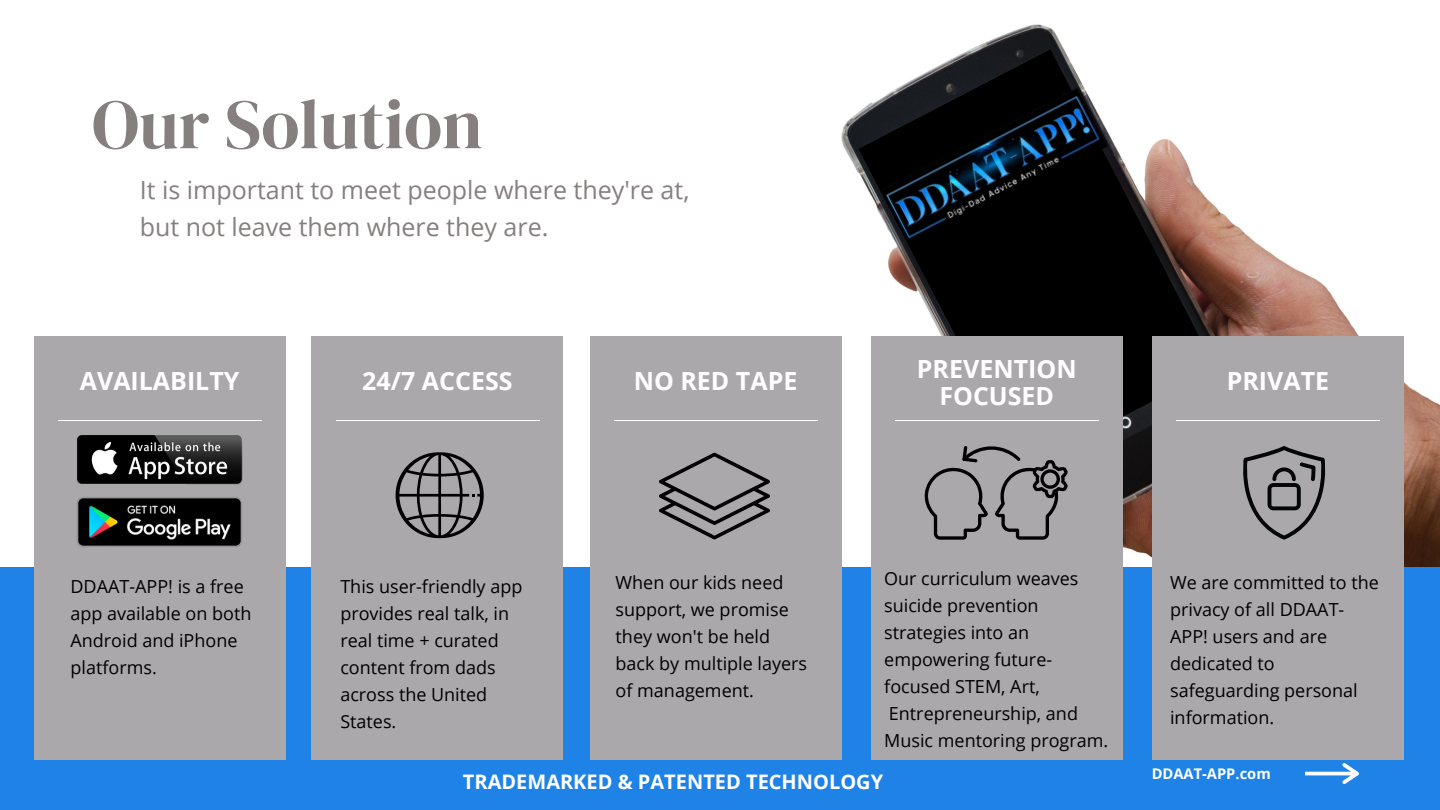
<style>
.page{position:relative;width:1440px;height:810px;background:#1e82e7}
.page>*{position:absolute;margin:0;border:0;box-sizing:border-box;transform-origin:0 0}
.t1{font:70px "DM Serif Display";color:#857f7f}
.t2{font:25px/36.8px "Open Sans";color:#857f7f}
.t3{font:700 25px/27px "Open Sans";color:#fff;text-align:center}
.t4{font:700 20px "Open Sans";color:#fff}
.t5{font:18px/27px "Open Sans";color:#000}
.t6{font:700 14.7px "Open Sans";color:#fff}
</style>
<div class="page">
<div style="left:0;top:0;width:1440px;height:567px;background:#fff"></div>
<div style="left:34px;top:336px;width:251px;height:424px;background:#aaa8aa"></div>
<svg style="left:858px;top:49px;width:358px;height:419px;background:#716b6a"></svg>
<hr style="left:58px;top:420px;width:203px;height:1px;background:#fff">
<hr style="left:659px;top:366px;width:203px;height:1px;background:#fff">
<img style="left:880px;top:87px;width:229px;height:162px">
<img style="left:77px;top:435px;width:166px;height:49px">
<img style="left:77px;top:497px;width:165px;height:50px">
<div style="left:312px;top:336px;width:251px;height:424px;background:#aaa8aa"></div>
<hr style="left:336px;top:420px;width:203px;height:1px;background:#fff">
<div style="left:590px;top:336px;width:251px;height:424px;background:#aaa8aa"></div>
<hr style="left:614px;top:420px;width:203px;height:1px;background:#fff">
<div style="left:871px;top:336px;width:251px;height:424px;background:#aaa8aa"></div>
<hr style="left:895px;top:420px;width:204px;height:1px;background:#fff">
<svg style="left:396px;top:452px;width:88px;height:86px"></svg>
<svg style="left:659px;top:453px;width:111px;height:86px"></svg>
<svg style="left:1305px;top:763px;width:54px;height:21px"></svg>
<div style="left:1152px;top:336px;width:252px;height:424px;background:#aaa8aa"></div>
<hr style="left:1176px;top:420px;width:204px;height:1px;background:#fff">
<svg style="left:1243px;top:446px;width:83px;height:94px"></svg>
<svg style="left:924px;top:446px;width:144px;height:94px"></svg>
<h1 class="t1" style="left:92px;top:76px;width:392px">Our Solution</h1>
<h2 class="t2" style="left:140px;top:171px;width:551px">It is important to meet people where they're at, but not leave them where they are.</h2>
<h2 class="t3" style="left:80px;top:367px;width:161px">AVAILABILTY</h2>
<h2 class="t3" style="left:362px;top:367px;width:152px">24/7 ACCESS</h2>
<h2 class="t3" style="left:634px;top:367px;width:165px">NO RED TAPE</h2>
<h2 class="t3" style="left:917px;top:355px;width:161px">PREVENTION<br>FOCUSED</h2>
<h2 class="t3" style="left:1227px;top:367px;width:104px">PRIVATE</h2>
<p class="t5" style="left:70px;top:573px;width:182px">DDAAT-APP! is a free app available on both<br>Android and iPhone platforms.</p>
<p class="t5" style="left:340px;top:573px;width:184px">This user-friendly app provides real talk, in real time + curated content from dads across the United<br>States.</p>
<p class="t5" style="left:616px;top:569px;width:193px">When our kids need support, we promise they won't be held back by multiple layers of management.</p>
<p class="t5" style="left:884px;top:564px;width:226px">Our curriculum weaves suicide prevention strategies into an empowering future&shy;focused STEM, Art,<br>Entrepreneurship, and<br>Music mentoring program.</p>
<p class="t4" style="left:463px;top:768px;width:422px">TRADEMARKED &amp; PATENTED TECHNOLOGY</p>
<p class="t5" style="left:1170px;top:569px;width:210px">We are committed to the privacy of all DDAAT-<br>APP! users and are dedicated to safeguarding personal information.</p>
<p class="t6" style="left:1152px;top:763px;width:121px">DDAAT-APP.com</p>
</div>
